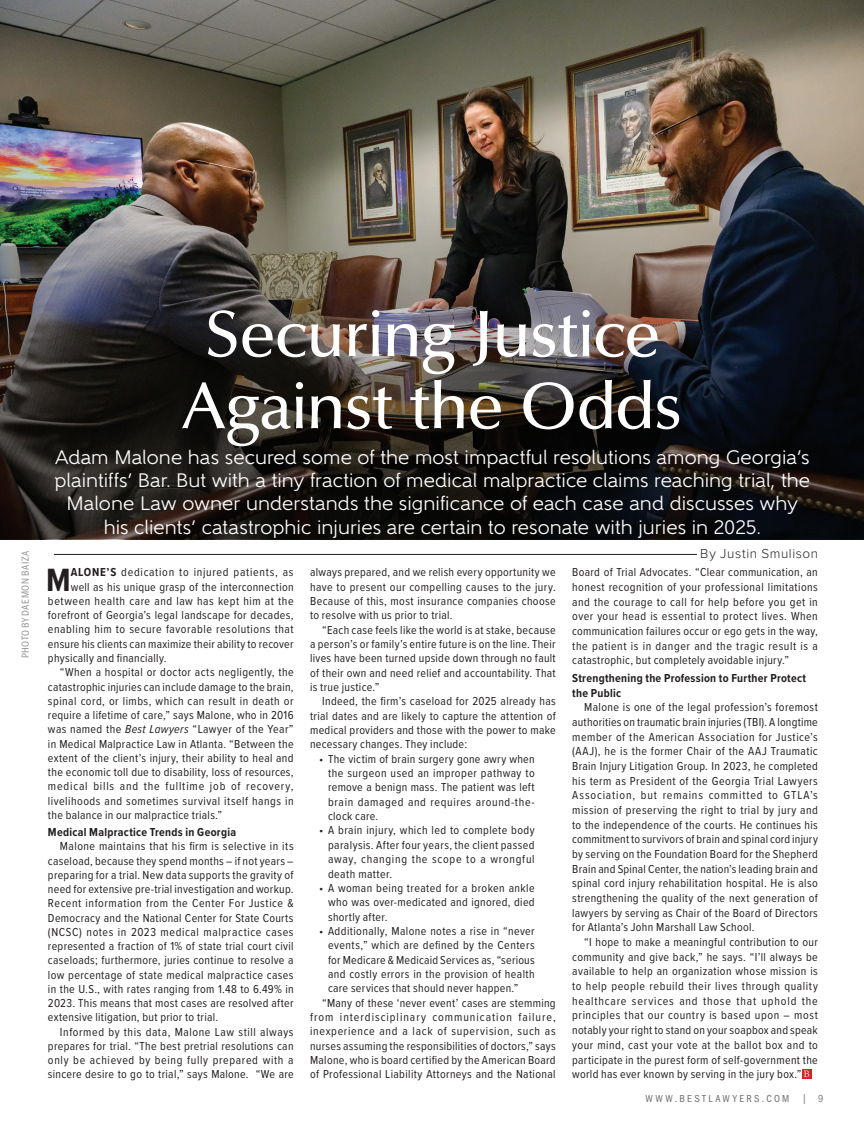
<style>
.page{position:relative;width:864px;height:1134px;background:#fff}
.page>*{position:absolute;margin:0;border:0;box-sizing:border-box;transform-origin:0 0}
.t1{font:500 66px/72px "Optima LT Pro";letter-spacing:-.03em;color:#fff;text-align:center}
.t2{font:700 33.3px "Proxima Nova Cond";color:#231f20}
.t3{font:19.5px/23.4px "Gentleman 500";letter-spacing:.005em;color:#fff;text-align:center}
.t4{font:300 13.5px "Proxima Nova";letter-spacing:.04em;color:#231f20}
.t5{font:12px/14.7px "Proxima Nova Cond";letter-spacing:.025em;color:#231f20;text-align:justify}
.t6{font:700 12px/14.7px "Proxima Nova Cond";letter-spacing:.02em;color:#231f20}
.t7{font:12px "Proxima Nova Cond";letter-spacing:.045em;color:#231f20}
.t8{font:12px "Proxima Nova Cond";letter-spacing:.08em;color:#231f20}
.t9{font:12px "Proxima Nova Cond";letter-spacing:.07em;color:#231f20}
.t10{font:12px "Proxima Nova Cond";letter-spacing:.055em;color:#231f20}
.t11{font:12px "Proxima Nova Cond";letter-spacing:.06em;color:#231f20}
.t12{font:10.5px "Franklin Gothic URW Cond";letter-spacing:.23em;color:#6c6d70}
.t13{font:10.5px "Franklin Gothic URW Cond";letter-spacing:.05em;color:#939598}
.s1{font-weight:700}
.s2{font-style:italic}
.s3{font-size:12px;color:#7a7c7f}
.s4{color:#7a7c7f}
</style>
<div class="page">
<img style="left:0;top:0;width:864px;height:185px">
<img style="left:0;top:185px;width:864px;height:354px">
<div style="left:802px;top:1069px;width:10px;height:10px;background:#dc2126"></div>
<svg style="left:804px;top:1070px;width:5px;height:7px"></svg>
<hr style="left:54px;top:554px;width:643px;height:1px;background:#231f20">
<h1 class="t1" style="left:182px;top:297px;width:502px">Securing Justice<br>Against the Odds</h1>
<p class="t3" style="left:54px;top:445px;width:757px">Adam Malone has secured some of the most impactful resolutions among Georgia’s plaintiffs’ Bar. But with a tiny fraction of medical malpractice claims reaching trial, the Malone Law owner understands the significance of each case and discusses why his clients’ catastrophic injuries are certain to resonate with juries in 2025.</p>
<h2 class="t2" style="left:46px;top:555px;width:26px">M</h2>
<p class="t11" style="left:71px;top:564px;width:224px"><span class="s1">ALONE’S</span> dedication to injured patients, as</p>
<p class="t13" style="left:18px;top:658px;width:109px;rotate:-90deg">PHOTO BY DAEMON BAIZA</p>
<p class="t4" style="left:700px;top:543px;width:119px">By Justin Smulison</p>
<p class="t5" style="left:572px;top:564px;width:247px">Board of Trial Advocates. “Clear communication, an honest recognition of your professional limitations and the courage to call for help before you get in over your head is essential to protect lives. When communication failures occur or ego gets in the way, the patient is in danger and the tragic result is a catastrophic, but completely avoidable injury.”</p>
<p class="t6" style="left:572px;top:670px;width:235px">Strengthening the Profession to Further Protect the Public</p>
<p class="t5" style="left:572px;top:699px;width:247px;text-indent:12px">Malone is one of the legal profession’s foremost authorities on traumatic brain injuries (TBI). A longtime member of the American Association for Justice’s (AAJ), he is the former Chair of the AAJ Traumatic Brain Injury Litigation Group. In 2023, he completed his term as President of the Georgia Trial Lawyers Association, but remains committed to GTLA’s mission of preserving the right to trial by jury and to the independence of the courts. He continues his commitment to survivors of brain and spinal cord injury by serving on the Foundation Board for the Shepherd Brain and Spinal Center, the nation’s leading brain and spinal cord injury rehabilitation hospital. He is also strengthening the quality of the next generation of lawyers by serving as Chair of the Board of Directors for Atlanta’s John Marshall Law School.</p>
<p class="t5" style="left:572px;top:934px;width:247px;text-indent:12px">“I hope to make a meaningful contribution to our community and give back,” he says. “I’ll always be available to help an organization whose mission is to help people rebuild their lives through quality healthcare services and those that uphold the principles that our country is based upon – most notably your right to stand on your soapbox and speak your mind, cast your vote at the ballot box and to participate in the purest form of self-government the world has ever known by serving in the jury box.”</p>
<p class="t5" style="left:310px;top:565px;width:247px">always prepared, and we relish every opportunity we have to present our compelling causes to the jury.<br>Because of this, most insurance companies choose to resolve with us prior to trial.</p>
<p class="t5" style="left:310px;top:622px;width:247px;text-indent:12px">“Each case feels like the world is at stake, because a person’s or family’s entire future is on the line. Their lives have been turned upside down through no fault of their own and need relief and accountability. That is true justice.”</p>
<p class="t5" style="left:310px;top:694px;width:247px;text-indent:12px">Indeed, the firm’s caseload for 2025 already has trial dates and are likely to capture the attention of medical providers and those with the power to make necessary changes. They include:</p>
<p class="t5" style="left:328px;top:751px;width:208px;text-indent:-9px">• The victim of brain surgery gone awry when the surgeon used an improper pathway to remove a benign mass. The patient was left brain damaged and requires around-the&shy;clock care.</p>
<p class="t5" style="left:328px;top:823px;width:208px;text-indent:-9px">• A brain injury, which led to complete body paralysis. After four years, the client passed away, changing the scope to a wrongful death matter.</p>
<p class="t5" style="left:328px;top:880px;width:208px;text-indent:-9px">• A woman being treated for a broken ankle who was over-medicated and ignored, died shortly after.</p>
<p class="t5" style="left:319px;top:923px;width:217px">• Additionally, Malone notes a rise in “never</p>
<p class="t5" style="left:328px;top:937px;width:208px">events,” which are defined by the Centers</p>
<p class="t5" style="left:328px;top:952px;width:208px">for Medicare &amp; Medicaid Services as, “serious</p>
<p class="t5" style="left:328px;top:966px;width:208px">and costly errors in the provision of health</p>
<p class="t5" style="left:328px;top:980px;width:192px">care services that should never happen.”</p>
<p class="t5" style="left:322px;top:995px;width:235px">“Many of these ‘never event’ cases are stemming</p>
<p class="t8" style="left:310px;top:1008px;width:247px">from interdisciplinary communication failure,</p>
<p class="t10" style="left:310px;top:1022px;width:247px">inexperience and a lack of supervision, such as</p>
<p class="t5" style="left:310px;top:1038px;width:247px">nurses assuming the responsibilities of doctors,” says</p>
<p class="t5" style="left:310px;top:1052px;width:247px">Malone, who is board certified by the American Board</p>
<p class="t5" style="left:310px;top:1066px;width:247px">of Professional Liability Attorneys and the National</p>
<p class="t5" style="left:71px;top:579px;width:224px">well as his unique grasp of the interconnection</p>
<p class="t7" style="left:48px;top:592px;width:247px">between health care and law has kept him at the</p>
<p class="t5" style="left:48px;top:607px;width:247px">forefront of Georgia’s legal landscape for decades,</p>
<p class="t7" style="left:48px;top:621px;width:247px">enabling him to secure favorable resolutions that</p>
<p class="t5" style="left:48px;top:636px;width:247px">ensure his clients can maximize their ability to recover</p>
<p class="t5" style="left:48px;top:650px;width:120px">physically and financially.</p>
<p class="t5" style="left:60px;top:664px;width:235px">“When a hospital or doctor acts negligently, the</p>
<p class="t5" style="left:48px;top:679px;width:247px">catastrophic injuries can include damage to the brain,</p>
<p class="t5" style="left:48px;top:693px;width:247px">spinal cord, or limbs, which can result in death or</p>
<p class="t5" style="left:48px;top:707px;width:247px">require a lifetime of care,” says Malone, who in 2016</p>
<p class="t5" style="left:48px;top:721px;width:247px">was named the <span class="s2">Best Lawyers</span> “Lawyer of the Year”</p>
<p class="t5" style="left:48px;top:736px;width:247px">in Medical Malpractice Law in Atlanta. “Between the</p>
<p class="t5" style="left:48px;top:750px;width:247px">extent of the client’s injury, their ability to heal and</p>
<p class="t5" style="left:48px;top:764px;width:247px">the economic toll due to disability, loss of resources,</p>
<p class="t9" style="left:48px;top:777px;width:247px">medical bills and the fulltime job of recovery,</p>
<p class="t5" style="left:48px;top:793px;width:247px">livelihoods and sometimes survival itself hangs in</p>
<p class="t5" style="left:48px;top:807px;width:176px">the balance in our malpractice trials.”</p>
<p class="t6" style="left:48px;top:824px;width:190px">Medical Malpractice Trends in Georgia</p>
<p class="t5" style="left:48px;top:839px;width:247px;line-height:14.2px;text-indent:12px">Malone maintains that his firm is selective in its caseload, because they spend months – if not years – preparing for a trial. New data supports the gravity of need for extensive pre-trial investigation and workup.<br>Recent information from the Center For Justice &amp; Democracy and the National Center for State Courts (NCSC) notes in 2023 medical malpractice cases represented a fraction of 1% of state trial court civil caseloads; furthermore, juries continue to resolve a low percentage of state medical malpractice cases in the U.S., with rates ranging from 1.48 to 6.49% in 2023. This means that most cases are resolved after extensive litigation, but prior to trial.</p>
<p class="t5" style="left:48px;top:1024px;width:247px;line-height:14.2px;text-indent:12px">Informed by this data, Malone Law still always prepares for trial. “The best pretrial resolutions can only be achieved by being fully prepared with a sincere desire to go to trial,” says Malone. “We are</p>
<p class="t12" style="left:646px;top:1090px;width:179px">WWW.BESTLAWYERS.COM <span class="s3">|</span> <span class="s4">9</span></p>
</div>
